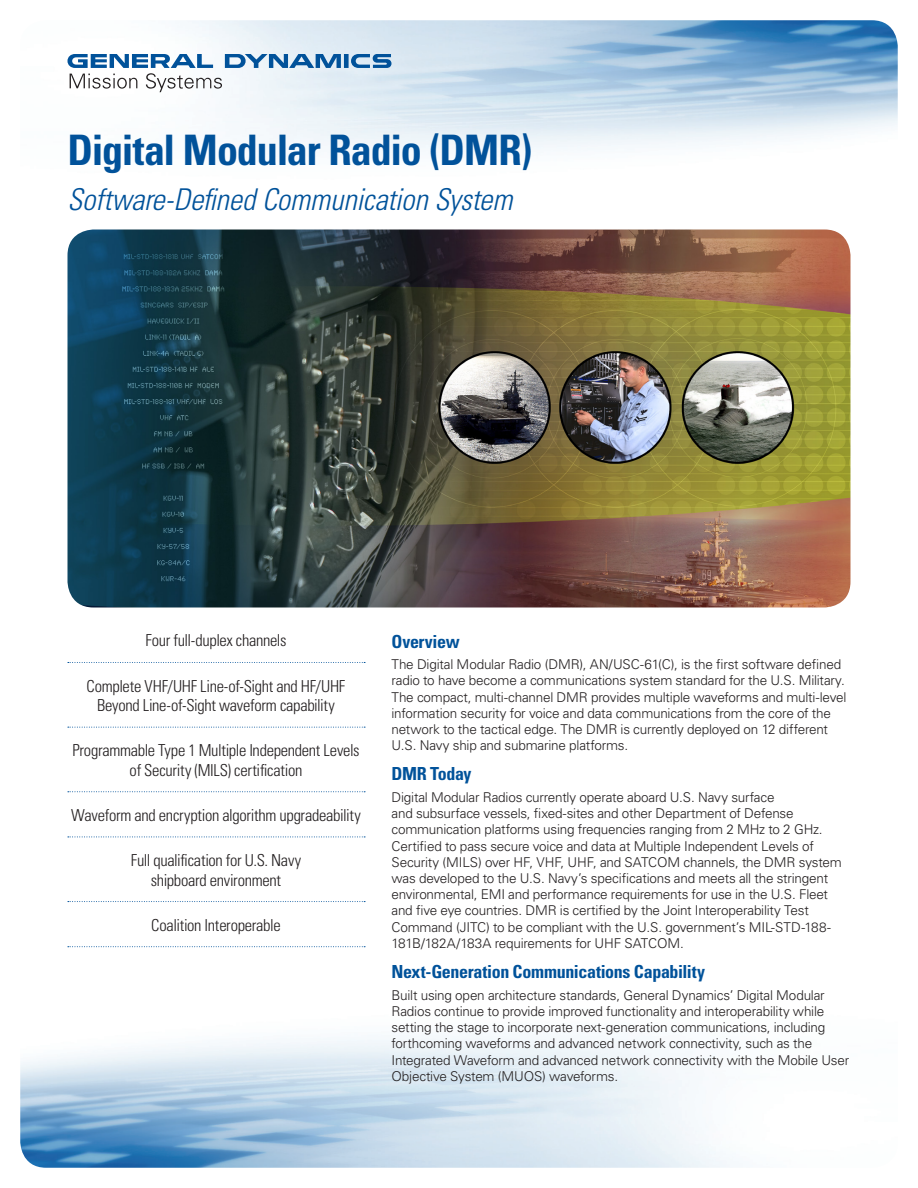
<style>
.page{position:relative;width:918px;height:1188px;background:#fff}
.page>*{position:absolute;margin:0;border:0;box-sizing:border-box;transform-origin:0 0}
.Front-Title{font:700 condensed 42px "Univers LT Std";letter-spacing:-.03em;color:#01529a}
.Front_Subtitle{font:italic 300 condensed 30px "Univers LT Std";letter-spacing:-.01em;color:#01529a}
.Subheads{font:700 condensed 18px "Univers LT Std";letter-spacing:-.02em;color:#01529a}
.Front_Key_Message{font:300 condensed 16.5px/19.5px "Univers LT Std";letter-spacing:-.02em;color:#231f20;text-align:center}
.Body{font:300 13.5px/16.2px "Univers LT Std";letter-spacing:-.015em;color:#231f20}
</style>
<div class="page">
<img style="left:20px;top:20px;width:878px;height:1148px">
<svg style="left:68px;top:54px;width:323px;height:38px"></svg>
<svg style="left:68px;top:662px;width:297px;height:1px"></svg>
<svg style="left:68px;top:727px;width:297px;height:1px"></svg>
<svg style="left:68px;top:791px;width:297px;height:1px"></svg>
<svg style="left:68px;top:837px;width:297px;height:1px"></svg>
<svg style="left:68px;top:901px;width:297px;height:1px"></svg>
<svg style="left:68px;top:946px;width:297px;height:1px"></svg>
<img style="left:68px;top:230px;width:782px;height:378px">
<p class="Front-Title" style="left:68px;top:125px;width:466px">Digital Modular Radio (DMR)</p>
<p class="Front_Subtitle" style="left:68px;top:182px;width:447px">Software-Defined Communication System</p>
<p class="Front_Key_Message" style="left:145px;top:631px;width:143px">Four full-duplex channels</p>
<p class="Front_Key_Message" style="left:87px;top:676px;width:260px">Complete VHF/UHF Line-of-Sight and HF/UHF<br>Beyond Line-of-Sight waveform capability</p>
<p class="Front_Key_Message" style="left:72px;top:741px;width:289px">Programmable Type 1 Multiple Independent Levels of Security (MILS) certification</p>
<p class="Front_Key_Message" style="left:71px;top:805px;width:291px">Waveform and encryption algorithm upgradeability</p>
<p class="Front_Key_Message" style="left:131px;top:850px;width:172px">Full qualification for U.S. Navy shipboard environment</p>
<p class="Front_Key_Message" style="left:151px;top:915px;width:131px">Coalition Interoperable</p>
<p class="Subheads" style="left:392px;top:630px;width:70px">Overview</p>
<p class="Body" style="left:392px;top:656px;width:456px">The Digital Modular Radio (DMR), AN/USC-61(C), is the first software defined radio to have become a communications system standard for the U.S. Military.<br>The compact, multi-channel DMR provides multiple waveforms and multi-level information security for voice and data communications from the core of the network to the tactical edge. The DMR is currently deployed on 12 different U.S. Navy ship and submarine platforms.</p>
<p class="Subheads" style="left:392px;top:763px;width:82px">DMR Today</p>
<p class="Body" style="left:392px;top:789px;width:452px">Digital Modular Radios currently operate aboard U.S. Navy surface<br>and subsurface vessels, fixed-sites and other Department of Defense communication platforms using frequencies ranging from 2 MHz to 2 GHz.<br>Certified to pass secure voice and data at Multiple Independent Levels of Security (MILS) over HF, VHF, UHF, and SATCOM channels, the DMR system was developed to the U.S. Navy’s specifications and meets all the stringent environmental, EMI and performance requirements for use in the U.S. Fleet and five eye countries. DMR is certified by the Joint Interoperability Test Command (JITC) to be compliant with the U.S. government’s MIL-STD-188- 181B/182A/183A requirements for UHF SATCOM.</p>
<p class="Subheads" style="left:392px;top:961px;width:315px">Next-Generation Communications Capability</p>
<p class="Body" style="left:392px;top:987px;width:459px">Built using open architecture standards, General Dynamics’ Digital Modular Radios continue to provide improved functionality and interoperability while setting the stage to incorporate next-generation communications, including forthcoming waveforms and advanced network connectivity, such as the Integrated Waveform and advanced network connectivity with the Mobile User Objective System (MUOS) waveforms.</p>
</div>
